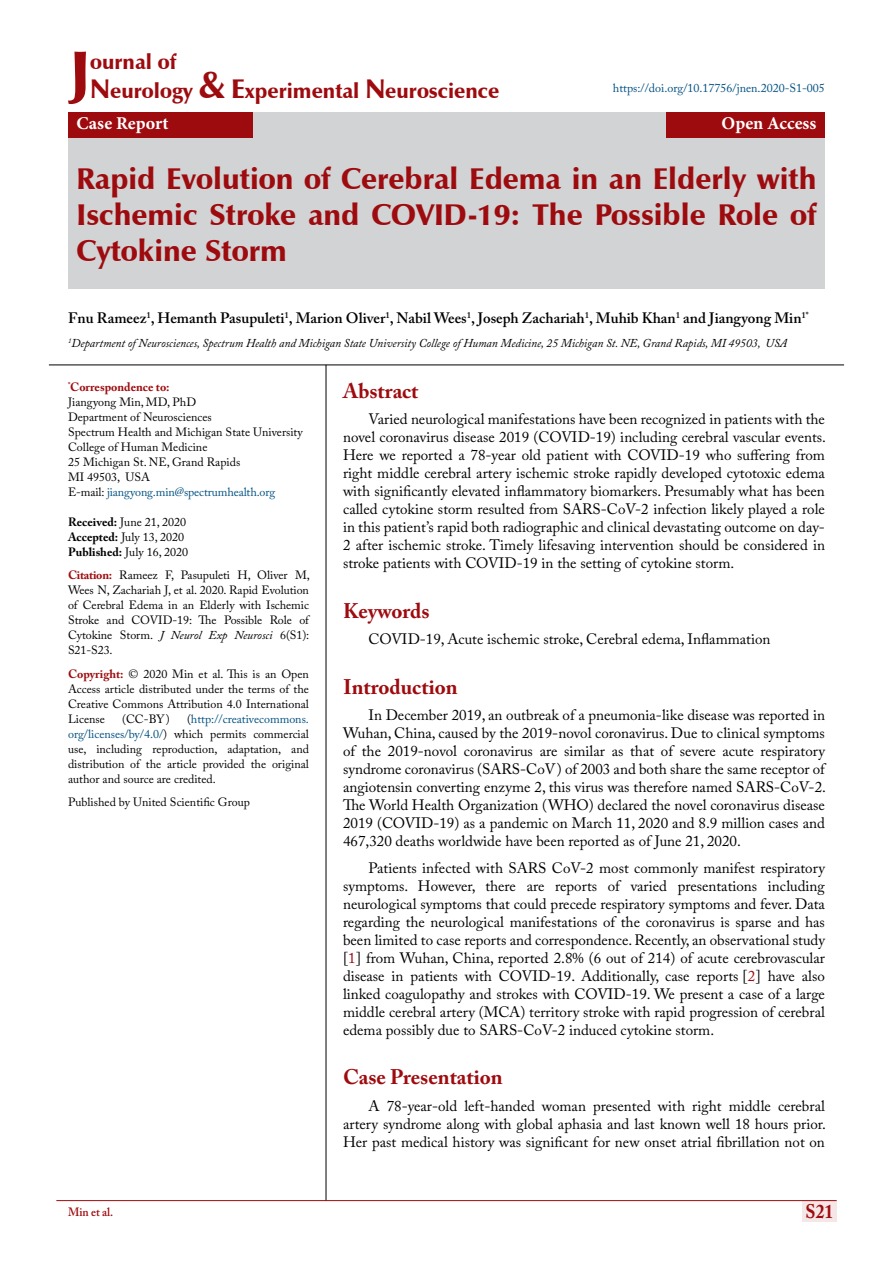
<style>
.page{position:relative;width:893px;height:1263px;background:#fff}
.page>*{position:absolute;margin:0;border:0;box-sizing:border-box;transform-origin:0 0}
.t1{font:900 62.1px "Zapf Humanist 601 BT";color:#9e0b0f}
.t2{font:900 30px/36px "Zapf Humanist 601 BT";color:#9e0b0f;text-align:justify}
.t3{font:700 21px "Adobe Caslon Pro";color:#9e0b0f}
.t4{font:900 21px/29.4px "Zapf Humanist 601 BT";color:#9e0b0f}
.t5{font:700 19.5px "Adobe Caslon Pro";color:#9e0b0f;scale:.9 1}
.t6{font:700 18px "Minion Pro";letter-spacing:.005em;color:#fff}
.t7{font:15px/18px "Adobe Caslon Pro";color:#000;text-align:justify}
.t8{font:600 15px "Adobe Caslon Pro";color:#000}
.t9{font:12px/15px "Adobe Caslon Pro";color:#000;text-align:justify}
.t10{font:italic 12px "Adobe Caslon Pro";color:#000}
.t11{font:12px "Adobe Caslon Pro";color:#005082}
.t12{font:600 12px "Adobe Caslon Pro";color:#9e0b0f;scale:.95 1}
.s1{font-size:27px}
.s2{font-size:37.5px}
.s3{font-weight:700;color:#9e0b0f}
.s4{color:#005082}
.s5{font-weight:700}
.s6{font-style:italic}
.s7{color:#9e0b0f}
</style>
<div class="page">
<div style="left:802px;top:1200px;width:35px;height:21px;background:#f5e7e7"></div>
<hr style="left:56px;top:1200px;width:781px;height:1px;background:#9e0b0f">
<div style="left:68px;top:112px;width:757px;height:177px;background:#d1d3d4"></div>
<div style="left:68px;top:112px;width:185px;height:26px;background:#9e0b0f"></div>
<div style="left:666px;top:112px;width:159px;height:26px;background:#9e0b0f"></div>
<hr style="left:326px;top:365px;width:1px;height:835px;background:#000">
<hr style="left:49px;top:365px;width:795px;height:1px;background:#000">
<h1 class="t1" style="left:70px;top:34px;width:22px">J</h1>
<h3 class="t4" style="left:90px;top:47px;width:410px">ournal of<br><span class="s1">N</span>eurology <span class="s2">&amp;</span> <span class="s1">E</span>xperimental <span class="s1">N</span>euroscience</h3>
<p class="t11" style="left:613px;top:81px;width:214px">https://doi.org/10.17756/jnen.2020-S1-005</p>
<p class="t6" style="left:77px;top:111px;width:94px">Case Report</p>
<p class="t6" style="left:721px;top:111px;width:96px">Open Access</p>
<h2 class="t2" style="left:77px;top:161px;width:741px">Rapid Evolution of Cerebral Edema in an Elderly with Ischemic Stroke and COVID-19: The Possible Role of Cytokine Storm</h2>
<p class="t8" style="left:68px;top:309px;width:742px">Fnu Rameez<sup>1</sup>, Hemanth Pasupuleti<sup>1</sup>, Marion Oliver<sup>1</sup>, Nabil Wees<sup>1</sup>, Joseph Zachariah<sup>1</sup>, Muhib Khan<sup>1</sup> and Jiangyong Min<sup>1*</sup></p>
<p class="t10" style="left:68px;top:336px;width:721px"><sup>1</sup>Department of Neurosciences, Spectrum Health and Michigan State University College of Human Medicine, 25 Michigan St. NE, Grand Rapids, MI 49503, USA</p>
<p class="t9" style="left:68px;top:379px;width:236px;text-align:left"><sup>*</sup><span class="s3">Correspondence to:<br></span>Jiangyong Min, MD, PhD<br>Department of Neurosciences<br>Spectrum Health and Michigan State University<br>College of Human Medicine<br>25 Michigan St. NE, Grand Rapids<br>MI 49503, USA<br>E-mail: <span class="s4">jiangyong.min@spectrumhealth.org</span></p>
<p class="t9" style="left:68px;top:514px;width:122px;text-align:left"><span class="s5">Received:</span> June 21, 2020<br><span class="s5">Accepted:</span> July 13, 2020<br><span class="s5">Published:</span> July 16, 2020</p>
<p class="t9" style="left:68px;top:568px;width:243px"><span class="s3">Citation:</span> Rameez F, Pasupuleti H, Oliver M, Wees N, Zachariah J, et al. 2020. Rapid Evolution of Cerebral Edema in an Elderly with Ischemic Stroke and COVID-19: The Possible Role of Cytokine Storm. <span class="s6">J Neurol Exp Neurosci</span> 6(S1):<br>S21-S23.</p>
<p class="t9" style="left:68px;top:666px;width:242px"><span class="s3">Copyright:</span> © 2020 Min et al. This is an Open Access article distributed under the terms of the Creative Commons Attribution 4.0 International License</p>
<h3 class="t3" style="left:343px;top:378px;width:77px">Abstract</h3>
<p class="t7" style="left:343px;top:410px;width:484px;text-indent:26px">Varied neurological manifestations have been recognized in patients with the novel coronavirus disease 2019 (COVID-19) including cerebral vascular events.<br>Here we reported a 78-year old patient with COVID-19 who suffering from right middle cerebral artery ischemic stroke rapidly developed cytotoxic edema with significantly elevated inflammatory biomarkers. Presumably what has been called cytokine storm resulted from SARS-CoV-2 infection likely played a role in this patient’s rapid both radiographic and clinical devastating outcome on day-2 after ischemic stroke. Timely lifesaving intervention should be considered in stroke patients with COVID-19 in the setting of cytokine storm.</p>
<h3 class="t3" style="left:343px;top:598px;width:88px">Keywords</h3>
<p class="t7" style="left:369px;top:630px;width:403px">COVID-19, Acute ischemic stroke, Cerebral edema, Inflammation</p>
<h3 class="t3" style="left:343px;top:674px;width:116px">Introduction</h3>
<p class="t7" style="left:343px;top:706px;width:484px;text-indent:26px">In December 2019, an outbreak of a pneumonia-like disease was reported in Wuhan, China, caused by the 2019-novol coronavirus. Due to clinical symptoms of the 2019-novol coronavirus are similar as that of severe acute respiratory syndrome coronavirus (SARS-CoV) of 2003 and both share the same receptor of angiotensin converting enzyme 2, this virus was therefore named SARS-CoV-2.<br>The World Health Organization (WHO) declared the novel coronavirus disease 2019 (COVID-19) as a pandemic on March 11, 2020 and 8.9 million cases and 467,320 deaths worldwide have been reported as of June 21, 2020.</p>
<p class="t7" style="left:343px;top:858px;width:483px;text-indent:26px">Patients infected with SARS CoV-2 most commonly manifest respiratory symptoms. However, there are reports of varied presentations including neurological symptoms that could precede respiratory symptoms and fever. Data regarding the neurological manifestations of the coronavirus is sparse and has been limited to case reports and correspondence. Recently, an observational study [<span class="s7">1</span>] from Wuhan, China, reported 2.8% (6 out of 214) of acute cerebrovascular disease in patients with COVID-19. Additionally, case reports [<span class="s7">2</span>] have also linked coagulopathy and strokes with COVID-19. We present a case of a large middle cerebral artery (MCA) territory stroke with rapid progression of cerebral edema possibly due to SARS-CoV-2 induced cytokine storm.</p>
<h3 class="t3" style="left:343px;top:1064px;width:161px">Case Presentation</h3>
<p class="t7" style="left:343px;top:1096px;width:484px;text-indent:26px">A 78-year-old left-handed woman presented with right middle cerebral artery syndrome along with global aphasia and last known well 18 hours prior.<br>Her past medical history was significant for new onset atrial fibrillation not on</p>
<p class="t9" style="left:68px;top:711px;width:242px;text-indent:119px">(<span class="s4">http://creativecommons. org/licenses/by/4.0/</span>) which permits commercial use, including reproduction, adaptation, and distribution of the article provided the original author and source are credited.</p>
<p class="t9" style="left:68px;top:795px;width:183px">Published by United Scientific Group</p>
<p class="t9" style="left:122px;top:711px;width:49px">(CC-BY)</p>
<p class="t12" style="left:68px;top:1204px;width:49px">Min et al.</p>
<h3 class="t5" style="left:806px;top:1200px;width:32px">S21</h3>
</div>
